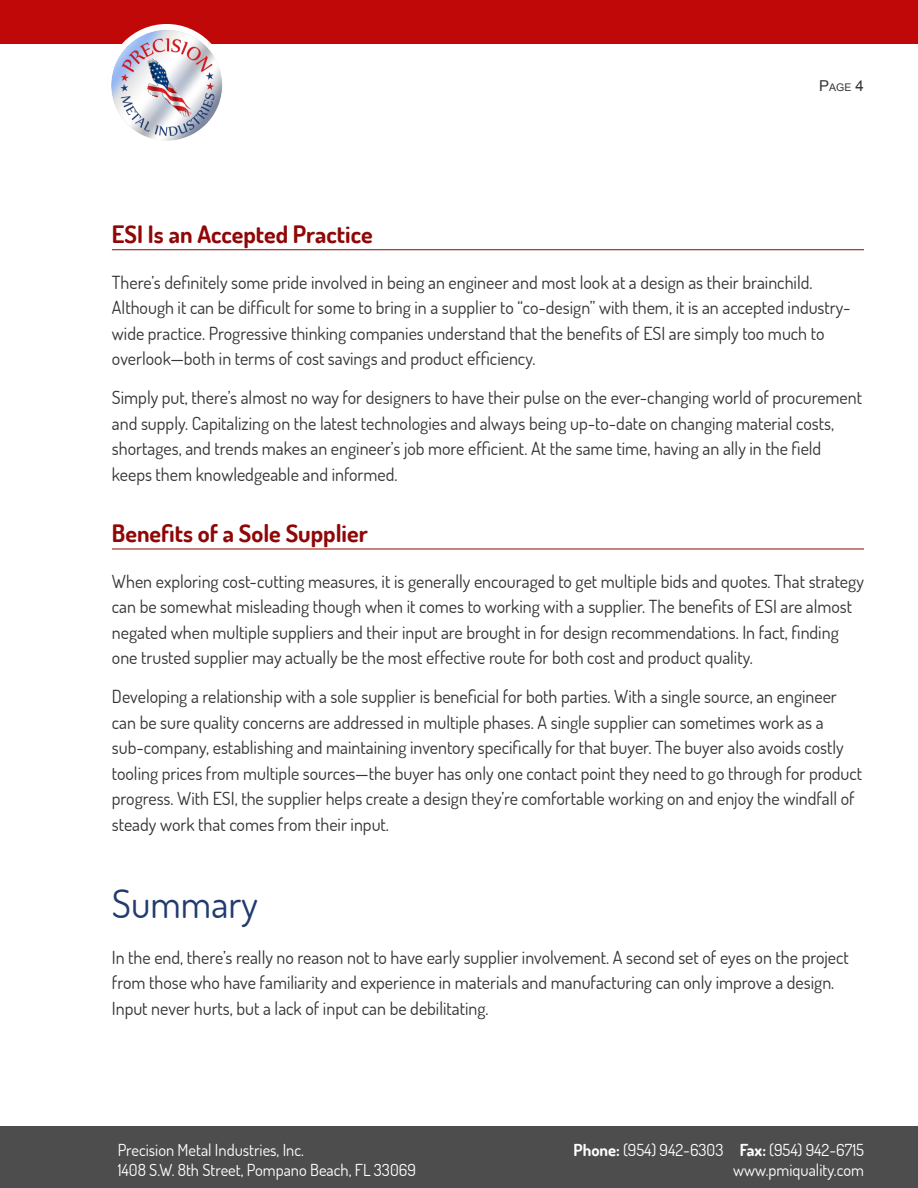
<style>
.page{position:relative;width:918px;height:1188px;background:#fff}
.page>*{position:absolute;margin:0;border:0;box-sizing:border-box;transform-origin:0 0}
.t1{font:39px "Dosis";color:#213b6e}
.t2{font:700 24px "Dosis";color:#8f0707}
.t3{font:18px/25.5px "Dosis";color:#333}
.t4{font:16.5px/19.8px "Dosis";color:#fff}
.t5{font:10.5px "Arial";color:#333}
.s1{font-size:15px}
.s2{font-weight:700}
</style>
<div class="page">
<div style="left:0;top:0;width:918px;height:43px;background:#c00808"></div>
<div style="left:0;top:1127px;width:918px;height:61px;background:#4d4d4d"></div>
<hr style="left:112px;top:249px;width:752px;height:1px;background:#8f0707">
<hr style="left:112px;top:549px;width:752px;height:1px;background:#8f0707">
<img style="left:91px;top:28px;width:151px;height:113px">
<p class="t5" style="left:819px;top:81px;width:46px"><span class="s1">P</span>age <span class="s1">4</span></p>
<h2 class="t2" style="left:112px;top:219px;width:262px">ESI Is an Accepted Practice</h2>
<p class="t3" style="left:112px;top:269px;width:740px">There’s definitely some pride involved in being an engineer and most look at a design as their brainchild.<br>Although it can be difficult for some to bring in a supplier to “co-design” with them, it is an accepted industry&shy;wide practice. Progressive thinking companies understand that the benefits of ESI are simply too much to overlook—both in terms of cost savings and product efficiency.</p>
<p class="t3" style="left:112px;top:384px;width:752px">Simply put, there’s almost no way for designers to have their pulse on the ever-changing world of procurement and supply. Capitalizing on the latest technologies and always being up-to-date on changing material costs, shortages, and trends makes an engineer’s job more efficient. At the same time, having an ally in the field keeps them knowledgeable and informed.</p>
<h2 class="t2" style="left:112px;top:518px;width:257px">Benefits of a Sole Supplier</h2>
<p class="t3" style="left:112px;top:568px;width:754px">When exploring cost-cutting measures, it is generally encouraged to get multiple bids and quotes. That strategy can be somewhat misleading though when it comes to working with a supplier. The benefits of ESI are almost negated when multiple suppliers and their input are brought in for design recommendations. In fact, finding one trusted supplier may actually be the most effective route for both cost and product quality.</p>
<p class="t3" style="left:112px;top:684px;width:752px">Developing a relationship with a sole supplier is beneficial for both parties. With a single source, an engineer can be sure quality concerns are addressed in multiple phases. A single supplier can sometimes work as a sub-company, establishing and maintaining inventory specifically for that buyer. The buyer also avoids costly tooling prices from multiple sources—the buyer has only one contact point they need to go through for product progress. With ESI, the supplier helps create a design they’re comfortable working on and enjoy the windfall of steady work that comes from their input.</p>
<h1 class="t1" style="left:112px;top:878px;width:147px">Summary</h1>
<p class="t3" style="left:112px;top:944px;width:738px">In the end, there’s really no reason not to have early supplier involvement. A second set of eyes on the project from those who have familiarity and experience in materials and manufacturing can only improve a design.<br>Input never hurts, but a lack of input can be debilitating.</p>
<p class="t4" style="left:118px;top:1140px;width:300px">Precision Metal Industries, Inc.<br>1408 S.W. 8th Street, Pompano Beach, FL 33069</p>
<p class="t4" style="left:574px;top:1139px;width:292px;text-align:right"><span class="s2">Phone:</span> (954) 942-6303 <span class="s2">Fax:</span> (954) 942-6715 www.pmiquality.com</p>
</div>
